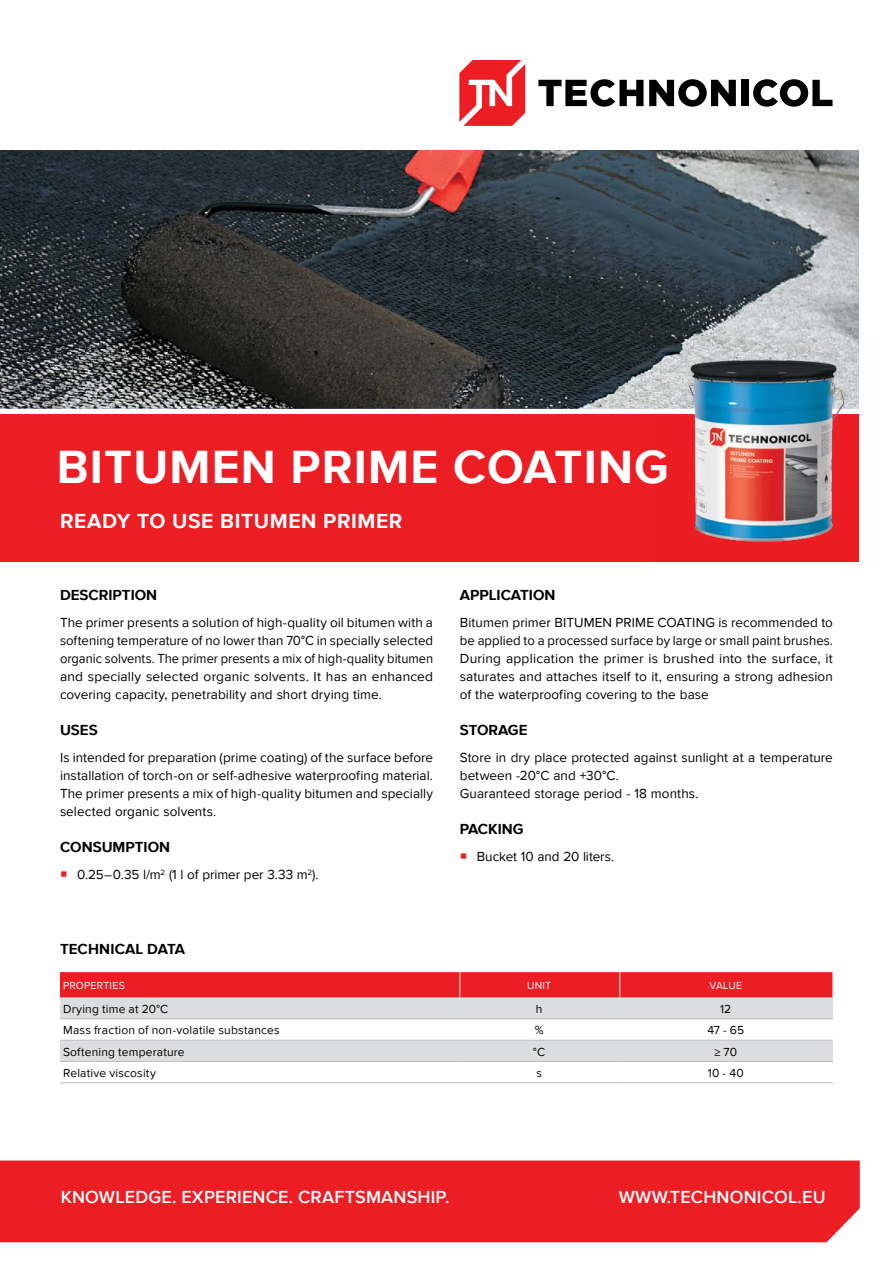
<style>
.page{position:relative;width:893px;height:1263px;background:#fff}
.page>*{position:absolute;margin:0;border:0;box-sizing:border-box;transform-origin:0 0}
.t1{font:700 48px "Proxima Nova";letter-spacing:.025em;color:#fff}
.t2{font:700 21px "Proxima Nova";color:#fff}
.t3{font:600 18px "Proxima Nova";letter-spacing:.01em;color:#fff}
.t4{font:700 15px "Proxima Nova";color:#000}
.t5{font:13.5px/18px "Proxima Nova";letter-spacing:.005em;color:#000;text-align:justify}
.t6{font:12px "Proxima Nova";letter-spacing:.015em;color:#000}
.t7{font:10.5px "Proxima Nova";letter-spacing:.02em;color:#fff}
</style>
<div class="page">
<svg style="left:649px;top:79px;width:87px;height:28px"></svg>
<div style="left:741px;top:80px;width:8px;height:26px;background:#000"></div>
<svg style="left:753px;top:79px;width:79px;height:28px"></svg>
<svg style="left:538px;top:79px;width:105px;height:28px"></svg>
<svg style="left:459px;top:60px;width:66px;height:66px"></svg>
<div style="left:0;top:1160px;width:860px;height:82px;background:#ed1d24"></div>
<img style="left:0;top:150px;width:859px;height:259px">
<div style="left:0;top:411px;width:859px;height:151px;background:#ed1d24"></div>
<hr style="left:0;top:411px;width:651px;height:3px;background:#fff">
<img style="left:651px;top:338px;width:208px;height:204px">
<div style="left:60px;top:998px;width:773px;height:20px;background:#dcddde"></div>
<svg style="left:60px;top:1019px;width:773px;height:42px;fill:#e2e3e4"></svg>
<svg style="left:60px;top:972px;width:773px;height:26px;background:#ed232a"></svg>
<hr style="left:60px;top:1018px;width:400px;height:1px;background:#bcbec0">
<hr style="left:460px;top:1018px;width:160px;height:1px;background:#bcbec0">
<hr style="left:620px;top:1018px;width:213px;height:1px;background:#bcbec0">
<hr style="left:60px;top:1040px;width:400px;height:1px;background:#bcbec0">
<hr style="left:460px;top:1040px;width:160px;height:1px;background:#bcbec0">
<hr style="left:620px;top:1040px;width:213px;height:1px;background:#bcbec0">
<hr style="left:60px;top:1061px;width:400px;height:1px;background:#bcbec0">
<hr style="left:460px;top:1061px;width:160px;height:1px;background:#bcbec0">
<hr style="left:620px;top:1061px;width:213px;height:1px;background:#bcbec0">
<hr style="left:60px;top:1082px;width:400px;height:1px;background:#bcbec0">
<hr style="left:460px;top:1082px;width:160px;height:1px;background:#bcbec0">
<hr style="left:620px;top:1082px;width:213px;height:1px;background:#bcbec0">
<h1 class="t1" style="left:57px;top:438px;width:613px">BITUMEN PRIME COATING</h1>
<h2 class="t2" style="left:60px;top:508px;width:15px">REA</h2>
<h2 class="t2" style="left:102px;top:508px;width:133px">DY TO USE BITUMEN</h2>
<h2 class="t2" style="left:323px;top:508px;width:14px">PRIMER</h2>
<p class="t4" style="left:60px;top:586px;width:38px">DESCRIPTION</p>
<p class="t5" style="left:60px;top:614px;width:375px">The primer presents a solution of high-quality oil bitumen with a softening temperature of no lower than 70°С in specially selected organic solvents. The primer presents a mix of high-quality bitumen and specially selected organic solvents. It has an enhanced covering capacity, penetrability and short drying time.</p>
<p class="t4" style="left:60px;top:721px;width:39px">USES</p>
<p class="t5" style="left:60px;top:749px;width:375px">Is intended for preparation (prime coating) of the surface before installation of torch-on or self-adhesive waterproofing material.<br>The primer presents a mix of high-quality bitumen and specially selected organic solvents.</p>
<p class="t4" style="left:60px;top:838px;width:112px">CONSUMPTION</p>
<p class="t5" style="left:77px;top:866px;width:243px">0.25–0.35 l/m<sup>2</sup> (1 l of primer per 3.33 m<sup>2</sup>).</p>
<p class="t4" style="left:60px;top:940px;width:11px">TEC</p>
<p class="t4" style="left:88px;top:940px;width:22px">HNICA</p>
<p class="t4" style="left:136px;top:940px;width:33px">L DATA</p>
<p class="t4" style="left:460px;top:586px;width:11px">APP</p>
<p class="t4" style="left:489px;top:586px;width:17px">LICATION</p>
<p class="t5" style="left:460px;top:614px;width:375px">Bitumen primer BITUMEN PRIME COATING is recommended to be applied to a processed surface by large or small paint brushes.<br>During application the primer is brushed into the surface, it saturates and attaches itself to it, ensuring a strong adhesion of the waterproofing covering to the base</p>
<p class="t4" style="left:460px;top:721px;width:69px">STORAGE</p>
<p class="t5" style="left:460px;top:749px;width:375px;text-align:left">Store in dry place protected against sunlight at a temperature between -20°C and +30°C.<br>Guaranteed storage period - 18 months.</p>
<p class="t4" style="left:460px;top:820px;width:65px">PACKING</p>
<p class="t5" style="left:477px;top:848px;width:139px">Bucket 10 and 20 liters.</p>
<p class="t7" style="left:63px;top:979px;width:63px">PROPERTIES</p>
<p class="t7" style="left:527px;top:979px;width:14px">Unit</p>
<p class="t7" style="left:709px;top:979px;width:27px">Value</p>
<p class="t6" style="left:63px;top:1002px;width:107px">Drying time at 20°C</p>
<p class="t6" style="left:536px;top:1002px;width:8px">h</p>
<p class="t6" style="left:720px;top:1002px;width:13px">12</p>
<p class="t6" style="left:63px;top:1023px;width:218px">Mass fraction of non-volatile substances</p>
<p class="t6" style="left:535px;top:1023px;width:10px">%</p>
<p class="t6" style="left:707px;top:1023px;width:38px">47 - 65</p>
<p class="t6" style="left:63px;top:1044px;width:123px">Softening temperature</p>
<p class="t6" style="left:533px;top:1044px;width:13px">°C</p>
<p class="t6" style="left:714px;top:1044px;width:24px">≥ 70</p>
<p class="t6" style="left:63px;top:1066px;width:94px">Relative viscosity</p>
<p class="t6" style="left:536px;top:1066px;width:7px">s</p>
<p class="t6" style="left:708px;top:1066px;width:37px">10 - 40</p>
<h3 class="t3" style="left:61px;top:1186px;width:25px">KNOWLE</h3>
<h3 class="t3" style="left:135px;top:1186px;width:113px">DGE. EXPERIENCE</h3>
<h3 class="t3" style="left:289px;top:1186px;width:162px">. CRAFTSMANSHI P.</h3>
<h3 class="t3" style="left:619px;top:1186px;width:208px">WWW.TECHNONICOL.EU</h3>
</div>
